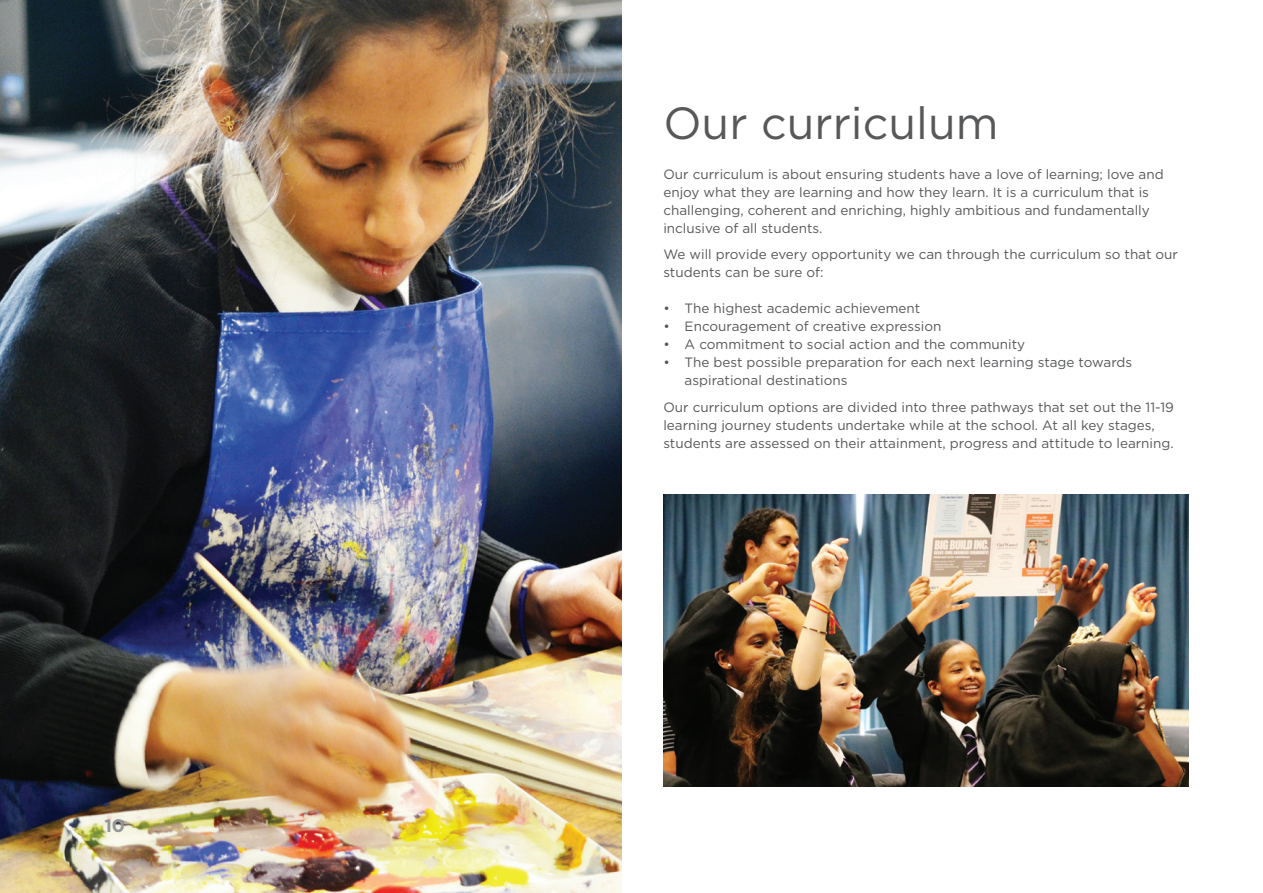
<style>
.page{position:relative;width:1263px;height:893px;background:#fff}
.page>*{position:absolute;margin:0;border:0;box-sizing:border-box;transform-origin:0 0}
.t1{font:45px "Gotham";color:#57585a}
.t2{font:700 18px "Gotham";color:#939598}
.t3{font:13.5px/18px "Gotham";color:#57585a}
</style>
<div class="page">
<img style="left:0;top:0;width:622px;height:893px">
<img style="left:663px;top:494px;width:525px;height:293px">
<p class="t2" style="left:104px;top:815px;width:22px">10</p>
<p class="t1" style="left:663px;top:98px;width:337px">Our curriculum</p>
<p class="t3" style="left:663px;top:165px;width:502px">Our curriculum is about ensuring students have a love of learning; love and enjoy what they are learning and how they learn. It is a curriculum that is challenging, coherent and enriching, highly ambitious and fundamentally inclusive of all students.</p>
<p class="t3" style="left:663px;top:245px;width:516px">We will provide every opportunity we can through the curriculum so that our students can be sure of:</p>
<p class="t3" style="left:663px;top:299px;width:258px">• The highest academic achievement</p>
<p class="t3" style="left:663px;top:317px;width:279px">• Encouragement of creative expression</p>
<p class="t3" style="left:663px;top:335px;width:363px">• A commitment to social action and the community</p>
<p class="t3" style="left:685px;top:353px;width:449px;text-indent:-21px">• The best possible preparation for each next learning stage towards aspirational destinations</p>
<p class="t3" style="left:663px;top:398px;width:512px">Our curriculum options are divided into three pathways that set out the 11-19 learning journey students undertake while at the school. At all key stages, students are assessed on their attainment, progress and attitude to learning.</p>
</div>
